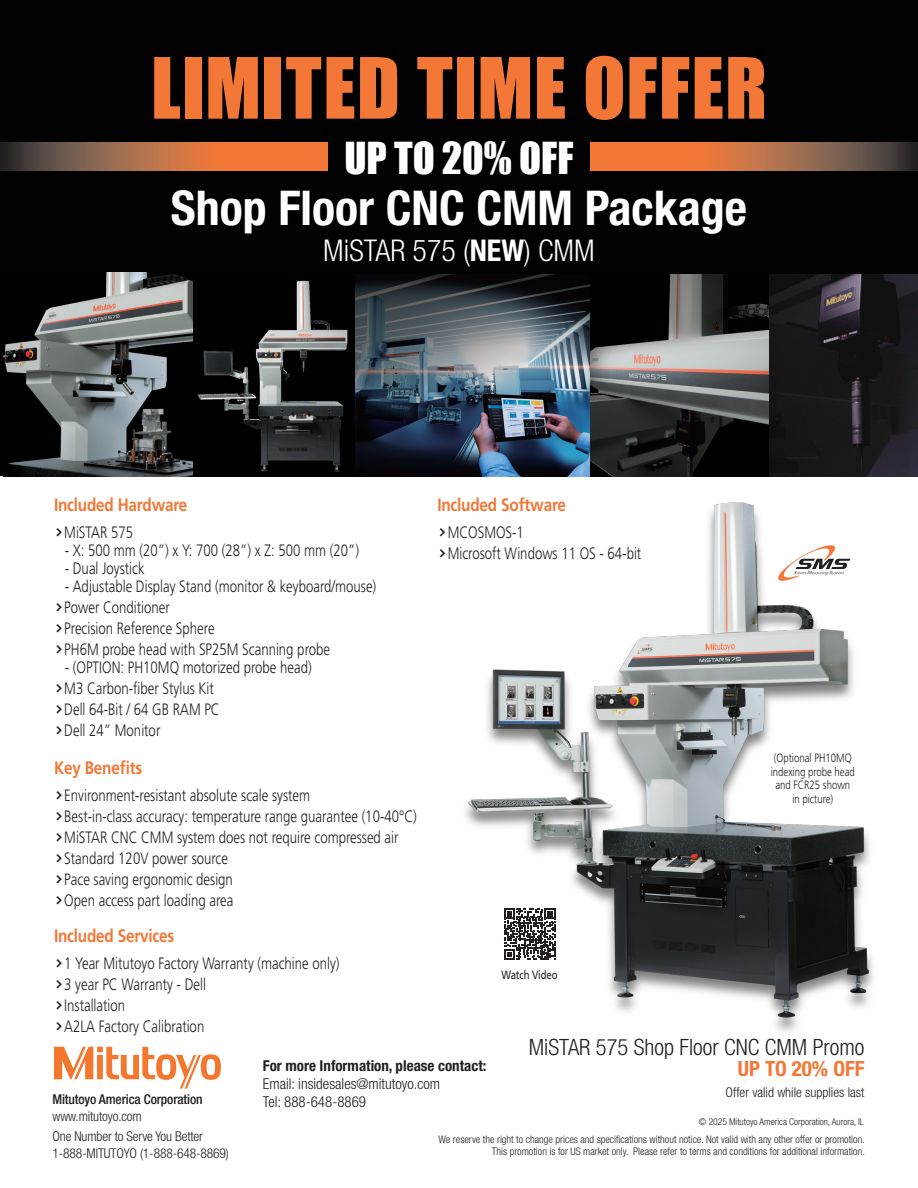
<style>
.page{position:relative;width:918px;height:1188px;background:#fff}
.page>*{position:absolute;margin:0;border:0;box-sizing:border-box;transform-origin:0 0}
.Title-1{font:78px "Impact";letter-spacing:.015em;color:#f37736}
.t1{font:700 condensed 48px "Helvetica Neue LT Std";color:#fff}
.t2{font:40.5px "Impact";color:#fff}
.t3{font:300 condensed 30px "Helvetica Neue LT Std";color:#fff}
.t4{font:300 condensed 22.5px "Helvetica Neue LT Std";color:#231f20}
.t5{font:700 condensed 21px "Helvetica Neue LT Std";color:#f37736}
.Headline_ST{font:700 18px "Mitutoyo Frutiger";letter-spacing:-.01em;color:#f37736}
.t6{font:300 16.5px "Mitutoyo Frutiger";color:#231f20}
.t7{font:300 condensed 15px "Helvetica Neue LT Std";color:#231f20}
.t8{font:700 condensed 15px "Helvetica Neue LT Std";color:#231f20}
.t9{font:300 condensed 13.5px "Helvetica Neue LT Std";letter-spacing:-.01em;color:#231f20}
.t10{font:500 condensed 13.5px "Helvetica Neue LT Std";letter-spacing:-.01em;color:#231f20}
.t11{font:300 12px/13.5px "Mitutoyo Frutiger";color:#231f20;text-align:center}
.t12{font:12px "Mitutoyo Frutiger";letter-spacing:-.01em;color:#231f20}
.t13{font:300 condensed 10.5px/12.6px "Helvetica Neue LT Std";color:#231f20;text-align:right}
.t14{font:300 condensed 9.45px "Helvetica Neue LT Std";color:#231f20}
.s1{font-weight:700}
.s2{font-weight:400}
</style>
<div class="page">
<div style="left:0;top:0;width:918px;height:275px;background:#010101"></div>
<svg style="left:54px;top:1047px;width:167px;height:42px"></svg>
<img style="left:3px;top:272px;width:190px;height:204px">
<img style="left:193px;top:275px;width:577px;height:201px">
<svg style="left:770px;top:275px;width:148px;height:201px;background:#1d1b1f"></svg>
<img style="left:465px;top:502px;width:409px;height:530px">
<svg style="left:590px;top:142px;width:328px;height:29px;background:#b36840"></svg>
<svg style="left:0;top:142px;width:328px;height:29px;background:#b26840"></svg>
<svg style="left:776px;top:543px;width:74px;height:39px"></svg>
<div style="left:498px;top:902px;width:64px;height:64px;background:#fff"></div>
<svg style="left:504px;top:908px;width:51px;height:52px"></svg>
<p class="Title-1" style="left:151px;top:28px;width:618px">LIMITED TIME OFFER</p>
<p class="t2" style="left:344px;top:127px;width:231px">UP TO 20% OFF</p>
<p class="t1" style="left:171px;top:179px;width:578px">Shop Floor CNC CMM Package</p>
<p class="t3" style="left:323px;top:233px;width:273px">MiSTAR 575 (<span class="s1">NEW</span>) CMM</p>
<p class="Headline_ST" style="left:54px;top:494px;width:135px">Included Hardware</p>
<p class="t6" style="left:54px;top:522px;width:81px"><span class="s2">†</span>MiSTAR 575</p>
<p class="t6" style="left:65px;top:540px;width:296px">- X: 500 mm (20”) x Y: 700 (28”) x Z: 500 mm (20”)</p>
<p class="t6" style="left:65px;top:558px;width:81px">- Dual Joystick</p>
<p class="t6" style="left:65px;top:576px;width:313px">- Adjustable Display Stand (monitor &amp; keyboard/mouse)</p>
<p class="t6" style="left:54px;top:597px;width:117px"><span class="s2">†</span>Power Conditioner</p>
<p class="t6" style="left:54px;top:618px;width:162px"><span class="s2">†</span>Precision Reference Sphere</p>
<p class="t6" style="left:54px;top:639px;width:278px"><span class="s2">†</span>PH6M probe head with SP25M Scanning probe</p>
<p class="t6" style="left:65px;top:657px;width:248px">- (OPTION: PH10MQ motorized probe head)</p>
<p class="t6" style="left:54px;top:678px;width:161px"><span class="s2">†</span>M3 Carbon-fiber Stylus Kit</p>
<p class="t6" style="left:54px;top:699px;width:167px"><span class="s2">†</span>Dell 64-Bit / 64 GB RAM PC</p>
<p class="t6" style="left:54px;top:720px;width:108px"><span class="s2">†</span>Dell 24” Monitor</p>
<p class="Headline_ST" style="left:54px;top:757px;width:90px">Key Benefits</p>
<p class="t6" style="left:54px;top:785px;width:258px"><span class="s2">†</span>Environment-resistant absolute scale system</p>
<p class="t6" style="left:54px;top:806px;width:364px"><span class="s2">†</span>Best-in-class accuracy: temperature range guarantee (10-40°C)</p>
<p class="t6" style="left:54px;top:827px;width:346px"><span class="s2">†</span>MiSTAR CNC CMM system does not require compressed air</p>
<p class="t6" style="left:54px;top:848px;width:176px"><span class="s2">†</span>Standard 120V power source</p>
<p class="t6" style="left:54px;top:869px;width:180px"><span class="s2">†</span>Pace saving ergonomic design</p>
<p class="t6" style="left:54px;top:890px;width:181px"><span class="s2">†</span>Open access part loading area</p>
<p class="Headline_ST" style="left:54px;top:925px;width:122px">Included Services</p>
<p class="t6" style="left:54px;top:953px;width:287px"><span class="s2">†</span>1 Year Mitutoyo Factory Warranty (machine only)</p>
<p class="t6" style="left:54px;top:974px;width:153px"><span class="s2">†</span>3 year PC Warranty - Dell</p>
<p class="t6" style="left:54px;top:995px;width:73px"><span class="s2">†</span>Installation</p>
<p class="t6" style="left:54px;top:1016px;width:152px"><span class="s2">†</span>A2LA Factory Calibration</p>
<p class="Headline_ST" style="left:437px;top:494px;width:130px">Included Software</p>
<p class="t6" style="left:437px;top:522px;width:88px"><span class="s2">†</span>MCOSMOS-1</p>
<p class="t6" style="left:437px;top:543px;width:205px"><span class="s2">†</span>Microsoft Windows 11 OS - 64-bit</p>
<p class="t12" style="left:501px;top:967px;width:58px">Watch Video</p>
<p class="t11" style="left:774px;top:752px;width:79px">(Optional PH10MQ</p>
<p class="t11" style="left:771px;top:765px;width:86px">indexing probe head and FCR25 shown in picture)</p>
<p class="t10" style="left:52px;top:1091px;width:152px">Mitutoyo America Corporation</p>
<p class="t9" style="left:52px;top:1108px;width:91px">www.mitutoyo.com</p>
<p class="t9" style="left:52px;top:1129px;width:152px">One Number to Serve You Better</p>
<p class="t9" style="left:52px;top:1145px;width:178px">1-888-MITUTOYO (1-888-648-8869)</p>
<p class="t8" style="left:263px;top:1057px;width:225px">For more Information, please contact:</p>
<p class="t7" style="left:263px;top:1075px;width:179px">Email: insidesales@mitutoyo.com</p>
<p class="t7" style="left:263px;top:1093px;width:105px">Tel: 888-648-8869</p>
<p class="t4" style="left:529px;top:1034px;width:337px">MiSTAR 575 Shop Floor CNC CMM Promo</p>
<p class="t5" style="left:738px;top:1055px;width:128px">UP TO 20% OFF</p>
<p class="t9" style="left:726px;top:1084px;width:140px">Offer valid while supplies last</p>
<p class="t14" style="left:699px;top:1117px;width:167px">© 2025 Mitutoyo America Corporation, Aurora, IL</p>
<p class="t13" style="left:439px;top:1133px;width:428px">We reserve the right to change prices and specifications without notice. Not valid with any other offer or promotion.<br>This promotion is for US market only. Please refer to terms and conditions for additional information.</p>
</div>
